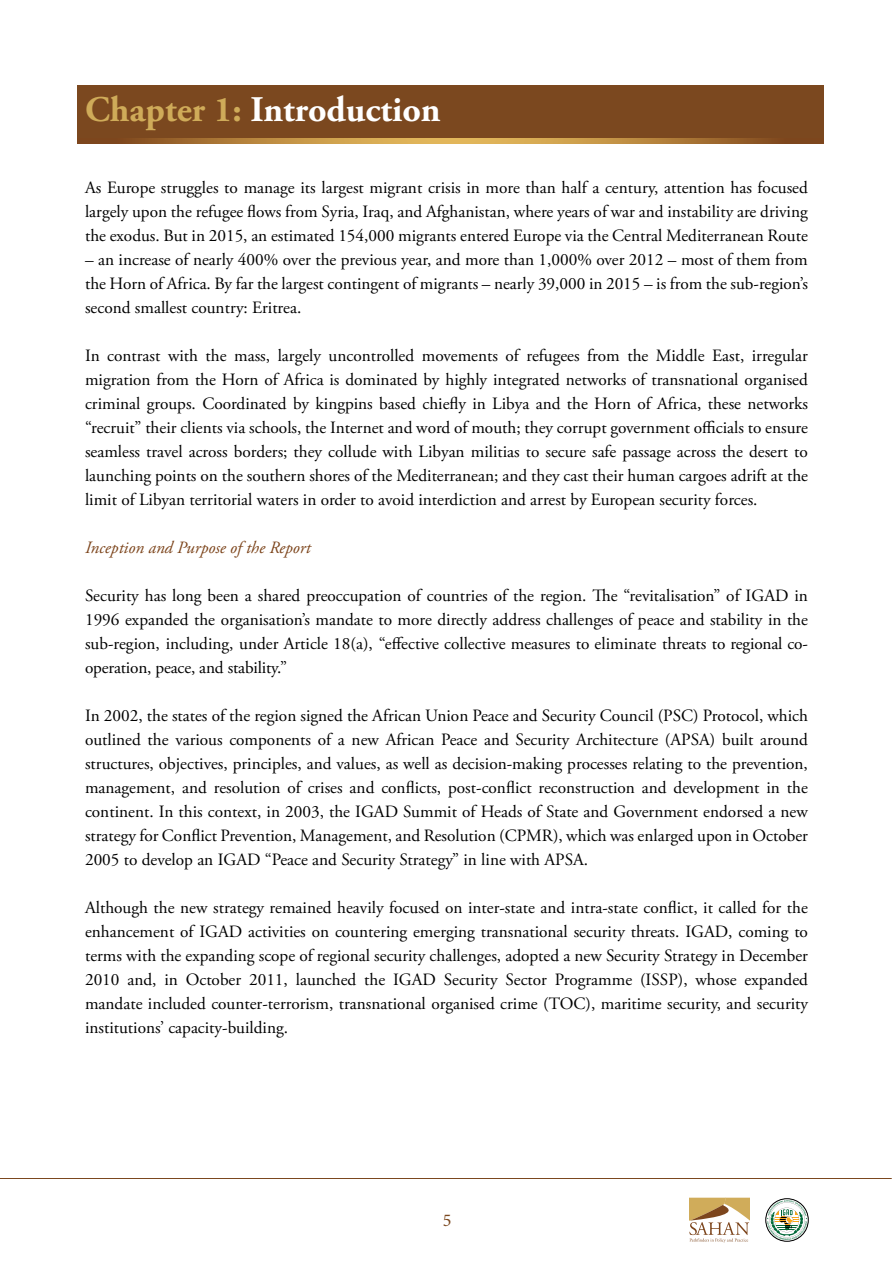
<style>
.page{position:relative;width:893px;height:1263px;background:#fff}
.page>*{position:absolute;margin:0;border:0;box-sizing:border-box;transform-origin:0 0}
.t1{font:700 36px "Adobe Garamond Pro";color:#fff}
.t2{font:18px "Minion Pro";color:#7b481f}
.t3{font:17.25px/24px "Adobe Garamond Pro";color:#000;text-align:justify}
.t4{font:italic 17.25px "Adobe Garamond Pro";color:#7c441b}
.s1{color:#cfab59}
</style>
<div class="page">
<hr style="left:0;top:1178px;width:892px;height:1px;background:#7b481f">
<svg style="left:766px;top:1199px;width:42px;height:42px"></svg>
<svg style="left:689px;top:1198px;width:60px;height:45px"></svg>
<svg style="left:78px;top:137px;width:746px;height:6px;background:#ab7a38"></svg>
<div style="left:78px;top:85px;width:746px;height:52px;background:#7b481f"></div>
<h1 class="t1" style="left:85px;top:88px;width:357px"><span class="s1">Chapter 1:</span> Introduction</h1>
<p class="t3" style="left:85px;top:176px;width:724px">As Europe struggles to manage its largest migrant crisis in more than half a century, attention has focused largely upon the refugee flows from Syria, Iraq, and Afghanistan, where years of war and instability are driving the exodus. But in 2015, an estimated 154,000 migrants entered Europe via the Central Mediterranean Route</p>
<p class="t3" style="left:85px;top:248px;width:724px">– an increase of nearly 400% over the previous year, and more than 1,000% over 2012 – most of them from the Horn of Africa. By far the largest contingent of migrants – nearly 39,000 in 2015 – is from the sub-region’s second smallest country: Eritrea.</p>
<p class="t3" style="left:85px;top:344px;width:724px">In contrast with the mass, largely uncontrolled movements of refugees from the Middle East, irregular migration from the Horn of Africa is dominated by highly integrated networks of transnational organised criminal groups. Coordinated by kingpins based chiefly in Libya and the Horn of Africa, these networks “recruit” their clients via schools, the Internet and word of mouth; they corrupt government officials to ensure seamless travel across borders; they collude with Libyan militias to secure safe passage across the desert to launching points on the southern shores of the Mediterranean; and they cast their human cargoes adrift at the limit of Libyan territorial waters in order to avoid interdiction and arrest by European security forces.</p>
<p class="t4" style="left:85px;top:537px;width:227px">Inception and Purpose of the Report</p>
<p class="t3" style="left:85px;top:584px;width:724px">Security has long been a shared preoccupation of countries of the region. The “revitalisation” of IGAD in 1996 expanded the organisation’s mandate to more directly address challenges of peace and stability in the sub-region, including, under Article 18(a), “effective collective measures to eliminate threats to regional co&shy;operation, peace, and stability.”</p>
<p class="t3" style="left:85px;top:704px;width:724px">In 2002, the states of the region signed the African Union Peace and Security Council (PSC) Protocol, which outlined the various components of a new African Peace and Security Architecture (APSA) built around structures, objectives, principles, and values, as well as decision-making processes relating to the prevention, management, and resolution of crises and conflicts, post-conflict reconstruction and development in the continent. In this context, in 2003, the IGAD Summit of Heads of State and Government endorsed a new strategy for Conflict Prevention, Management, and Resolution (CPMR), which was enlarged upon in October 2005 to develop an IGAD “Peace and Security Strategy” in line with APSA.</p>
<p class="t3" style="left:85px;top:896px;width:724px">Although the new strategy remained heavily focused on inter-state and intra-state conflict, it called for the enhancement of IGAD activities on countering emerging transnational security threats. IGAD, coming to terms with the expanding scope of regional security challenges, adopted a new Security Strategy in December 2010 and, in October 2011, launched the IGAD Security Sector Programme (ISSP), whose expanded mandate included counter-terrorism, transnational organised crime (TOC), maritime security, and security institutions’ capacity-building.</p>
<p class="t2" style="left:443px;top:1208px;width:10px">5</p>
</div>
